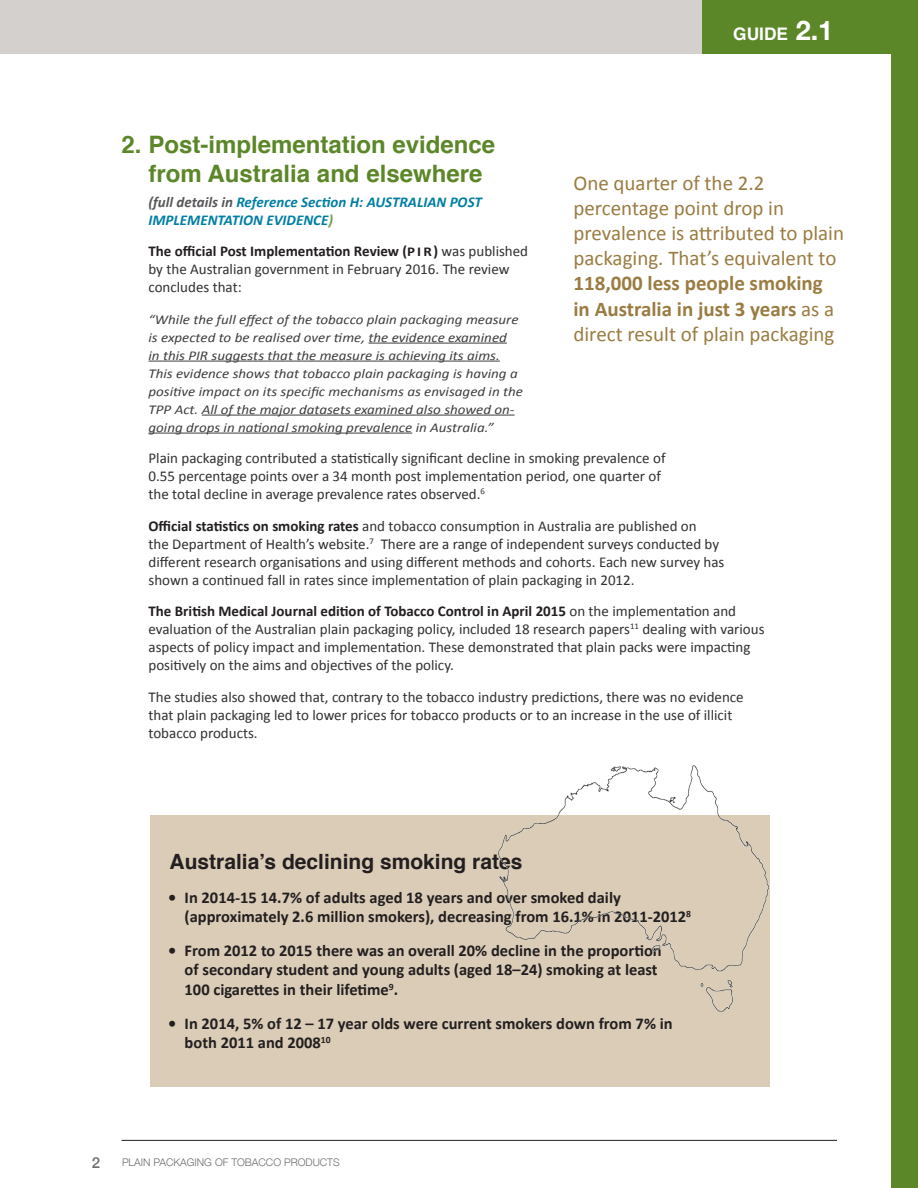
<style>
.page{position:relative;width:918px;height:1188px;background:#fff}
.page>*{position:absolute;margin:0;border:0;box-sizing:border-box;transform-origin:0 0}
.h_new_larger{font:700 24px/28.8px "Helvetica";color:#5b8728;text-align:center}
.p_updated{font:21px/25.2px "Calibri";color:#9a7c41}
.h_updated{font:700 21px "Helvetica";color:#231f20}
.t1{font:700 17.4px "Helvetica";color:#fff}
.t2{font:700 16.5px/19.8px "Calibri";color:#231f20}
.p_base_tabbed{font:15px/18px "Calibri";color:#312f30}
.quote{font:15px/18px "Calibri";color:#312f30}
.p_updated-2{font:italic 700 15px/18px "Calibri";color:#007ea4}
.h_section{font:500 15px "Helvetica Neue";color:#6c6d70}
.quote-2{font:italic 13.5px/18px "Calibri";color:#3e3e3f;scale:1.11 1}
.t3{font:300 10.5px "Helvetica Neue";color:#6c6d70}
.s1{font-family:"Helvetica Neue";font-size:27px}
.s2{color:#57585a}
.s3{color:#769949}
.s4{font-weight:700;color:#231f20}
.s5{font-weight:700;font-size:13.5px;color:#231f20}
.s6{font-weight:700}
</style>
<div class="page">
<hr style="left:122px;top:1140px;width:715px;height:1px;background:#231f20">
<div style="left:0;top:0;width:918px;height:54px;background:#d3d0ce"></div>
<div style="left:702px;top:0;width:216px;height:54px;background:#5b8728"></div>
<div style="left:150px;top:815px;width:620px;height:271px;background:#daccb6"></div>
<hr style="left:369px;top:343px;width:138px;height:1px;background:#3e3e3f">
<hr style="left:148px;top:361px;width:352px;height:1px;background:#3e3e3f">
<hr style="left:202px;top:415px;width:313px;height:1px;background:#3e3e3f">
<hr style="left:148px;top:433px;width:264px;height:1px;background:#3e3e3f">
<div style="left:891px;top:0;width:27px;height:1188px;background:#5b8728"></div>
<img style="left:498px;top:765px;width:271px;height:247px">
<p class="t1" style="left:733px;top:20px;width:101px">guide <span class="s1">2.1</span></p>
<p class="h_new_larger" style="left:122px;top:130px;width:375px">2. Post-implementation evidence from Australia and elsewhere</p>
<p class="p_updated-2" style="left:148px;top:192px;width:335px"><span class="s2">(full details in</span> Reference Section H: AUSTRALIAN POST<br>IMPLEMENTATION EVIDENCE<span class="s3">)</span></p>
<p class="p_base_tabbed" style="left:148px;top:241px;width:381px"><span class="s4">The official Post Implementation Review (</span><span class="s5">PIR</span><span class="s4">)</span> was published by the Australian government in February 2016. The review concludes that:</p>
<p class="quote-2" style="left:148px;top:309px;width:339px">“While the full effect of the tobacco plain packaging measure is expected to be realised over time, the evidence examined<br>in this PIR suggests that the measure is achieving its aims.<br>This evidence shows that tobacco plain packaging is having a positive impact on its specific mechanisms as envisaged in the TPP Act. All of the major datasets examined also showed on&shy;going drops in national smoking prevalence in Australia.”</p>
<p class="quote" style="left:148px;top:448px;width:519px">Plain packaging contributed a statistically significant decline in smoking prevalence of<br>0.55 percentage points over a 34 month post implementation period, one quarter of the total decline in average prevalence rates observed.<sup>6</sup></p>
<p class="quote" style="left:148px;top:516px;width:578px"><span class="s4">Official statistics on smoking rates</span> and tobacco consumption in Australia are published on<br>the Department of Health’s website.<sup>7</sup> There are a range of independent surveys conducted by different research organisations and using different methods and cohorts. Each new survey has shown a continued fall in rates since implementation of plain packaging in 2012.</p>
<p class="p_base_tabbed" style="left:148px;top:601px;width:618px"><span class="s4">The British Medical Journal edition of Tobacco Control in April 2015</span> on the implementation and evaluation of the Australian plain packaging policy, included 18 research papers<sup>11</sup> dealing with various aspects of policy impact and implementation. These demonstrated that plain packs were impacting positively on the aims and objectives of the policy.</p>
<p class="p_base_tabbed" style="left:148px;top:687px;width:597px">The studies also showed that, contrary to the tobacco industry predictions, there was no evidence that plain packaging led to lower prices for tobacco products or to an increase in the use of illicit tobacco products.</p>
<p class="p_updated" style="left:573px;top:169px;width:272px">One quarter of the 2.2 percentage point drop in prevalence is attributed to plain packaging. That’s equivalent to<br><span class="s6">118,000 less people smoking in Australia in just 3 years</span> as a direct result of plain packaging</p>
<p class="h_updated" style="left:170px;top:845px;width:354px">Australia’s declining smoking rates</p>
<p class="t2" style="left:185px;top:886px;width:508px;text-indent:-16px">• In 2014-15 14.7% of adults aged 18 years and over smoked daily (approximately 2.6 million smokers), decreasing from 16.1% in 2011-2012<sup>8</sup></p>
<p class="t2" style="left:185px;top:940px;width:479px;text-indent:-16px">• From 2012 to 2015 there was an overall 20% decline in the proportion of secondary student and young adults (aged 18–24) smoking at least<br>100 cigarettes in their lifetime<sup>9</sup>.</p>
<p class="t2" style="left:185px;top:1012px;width:490px;text-indent:-16px">• In 2014, 5% of 12 – 17 year olds were current smokers down from 7% in both 2011 and 2008<sup>10</sup></p>
<p class="h_section" style="left:92px;top:1151px;width:10px">2</p>
<p class="t3" style="left:122px;top:1154px;width:219px">PLAIN PACKAGING OF TOBACCO PRODUCTS</p>
</div>
